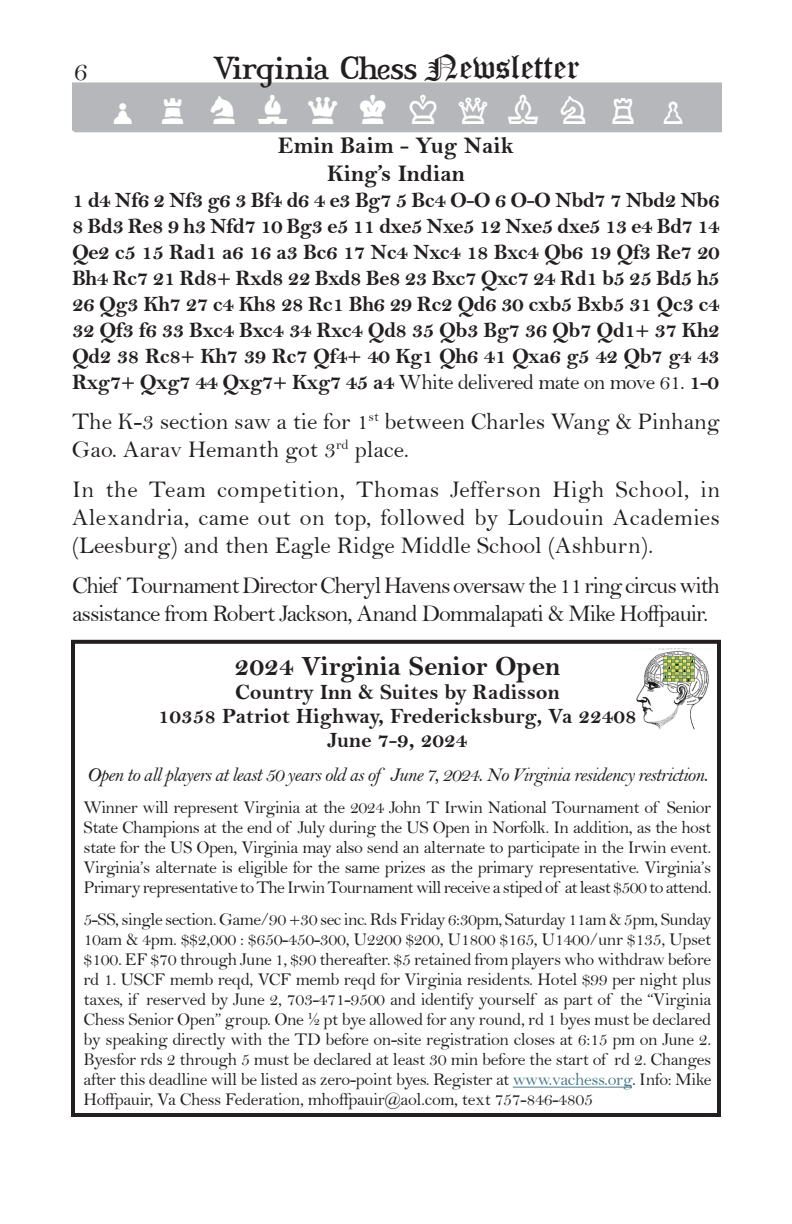
<style>
.page{position:relative;width:792px;height:1224px;background:#fff}
.page>*{position:absolute;margin:0;border:0;box-sizing:border-box;transform-origin:0 0}
.t1{font:36px "Chess Piece";letter-spacing:.39em;color:#fff}
.t2{font:28px "Mary Jane Antique";letter-spacing:-.03em;color:#231f20}
.t3{font:28px "Bell MT Bold";color:#231f20}
.t4{font:28px "Bell";color:#231f20}
.t5{font:24px/28px "Bell";letter-spacing:-.035em;color:#231f20;text-align:justify}
.t6{font:24px/28px "Bell";color:#231f20}
.t7{font:24px/28px "Bell MT Bold";color:#231f20;text-align:center}
.t8{font:22px/26px "Bell MT Bold";letter-spacing:-.005em;color:#231f20;text-align:justify}
.t9{font:20px "Bell MT Italic";letter-spacing:-.04em;color:#231f20}
.t10{font:18px/20px "Bell";letter-spacing:-.04em;color:#231f20;text-align:justify}
.s1{font-family:"Old English Text";font-size:34px}
.s2{font-family:"Bell"}
.s3{color:#467886}
</style>
<div class="page">
<img style="left:636px;top:648px;width:73px;height:82px">
<div style="left:72px;top:82px;width:650px;height:49px;background:#b6b7bb;border:2px solid #b6b7bb"></div>
<div style="left:74px;top:90px;width:648px;height:42px;border:2px solid #b6b7bb"></div>
<hr style="left:513px;top:1087px;width:119px;height:1px;background:#467886">
<div style="left:71px;top:640px;width:650px;height:477px;border:4px solid #231f20"></div>
<h2 class="t4" style="left:74px;top:55px;width:15px">6</h2>
<h2 class="t2" style="left:214px;top:43px;width:367px">Virginia Chess <span class="s1">Newsletter</span></h2>
<h1 class="t1" style="left:105px;top:90px;width:588px">otjnwlkqbhrp</h1>
<h3 class="t7" style="left:278px;top:131px;width:238px">Emin Baim - Yug Naik<br>King’s Indian</h3>
<p class="t8" style="left:72px;top:187px;width:649px">1 d4 Nf6 2 Nf3 g6 3 Bf4 d6 4 e3 Bg7 5 Bc4 O-O 6 O-O Nbd7 7 Nbd2 Nb6<br>8 Bd3 Re8 9 h3 Nfd7 10 Bg3 e5 11 dxe5 Nxe5 12 Nxe5 dxe5 13 e4 Bd7 14<br>Qe2 c5 15 Rad1 a6 16 a3 Bc6 17 Nc4 Nxc4 18 Bxc4 Qb6 19 Qf3 Re7 20<br>Bh4 Rc7 21 Rd8+ Rxd8 22 Bxd8 Be8 23 Bxc7 Qxc7 24 Rd1 b5 25 Bd5 h5<br>26 Qg3 Kh7 27 c4 Kh8 28 Rc1 Bh6 29 Rc2 Qd6 30 cxb5 Bxb5 31 Qc3 c4<br>32 Qf3 f6 33 Bxc4 Bxc4 34 Rxc4 Qd8 35 Qb3 Bg7 36 Qb7 Qd1+ 37 Kh2<br>Qd2 38 Rc8+ Kh7 39 Rc7 Qf4+ 40 Kg1 Qh6 41 Qxa6 g5 42 Qb7 g4 43<br>Rxg7+ Qxg7 44 Qxg7+ Kxg7 45 a4 <span class="s2">White delivered mate on move 61.</span> 1-0</p>
<h3 class="t6" style="left:72px;top:407px;width:650px">The K-3 section saw a tie for 1<sup>st</sup> between Charles Wang &amp; Pinhang<br>Gao. Aarav Hemanth got 3<sup>rd</sup> place.</h3>
<h3 class="t5" style="left:72px;top:475px;width:650px">In the Team competition, Thomas Jefferson High School, in Alexandria, came out on top, followed by Loudouin Academies (Leesburg) and then Eagle Ridge Middle School (Ashburn).</h3>
<h3 class="t5" style="left:72px;top:571px;width:650px">Chief Tournament Director Cheryl Havens oversaw the 11 ring circus with assistance from Robert Jackson, Anand Dommalapati &amp; Mike Hoffpauir.</h3>
<h2 class="t3" style="left:235px;top:650px;width:327px">2024 Virginia Senior Open</h2>
<p class="t8" style="left:158px;top:680px;width:481px;line-height:24px;text-align:center">Country Inn &amp; Suites by Radisson<br>10358 Patriot Highway, Fredericksburg, Va 22408<br>June 7-9, 2024</p>
<p class="t9" style="left:87px;top:763px;width:622px">Open to all players at least 50 years old as of June 7, 2024. No Virginia residency restriction.</p>
<p class="t10" style="left:84px;top:798px;width:630px">Winner will represent Virginia at the 2024 John T Irwin National Tournament of Senior State Champions at the end of July during the US Open in Norfolk. In addition, as the host state for the US Open, Virginia may also send an alternate to participate in the Irwin event.<br>Virginia’s alternate is eligible for the same prizes as the primary representative. Virginia’s Primary representative to The Irwin Tournament will receive a stiped of at least $500 to attend.</p>
<p class="t10" style="left:84px;top:910px;width:630px">5-SS, single section. Game/90 +30 sec inc. Rds Friday 6:30pm, Saturday 11am &amp; 5pm, Sunday 10am &amp; 4pm. $$2,000 : $650-450-300, U2200 $200, U1800 $165, U1400/unr $135, Upset $100. EF $70 through June 1, $90 thereafter. $5 retained from players who withdraw before rd 1. USCF memb reqd, VCF memb reqd for Virginia residents. Hotel $99 per night plus taxes, if reserved by June 2, 703-471-9500 and identify yourself as part of the “Virginia Chess Senior Open” group. One ½ pt bye allowed for any round, rd 1 byes must be declared by speaking directly with the TD before on-site registration closes at 6:15 pm on June 2.<br>Byesfor rds 2 through 5 must be declared at least 30 min before the start of rd 2. Changes after this deadline will be listed as zero-point byes. Register at <span class="s3">www.vachess.org</span>. Info: Mike Hoffpauir, Va Chess Federation, mhoffpauir@aol.com, text 757-846-4805</p>
</div>
